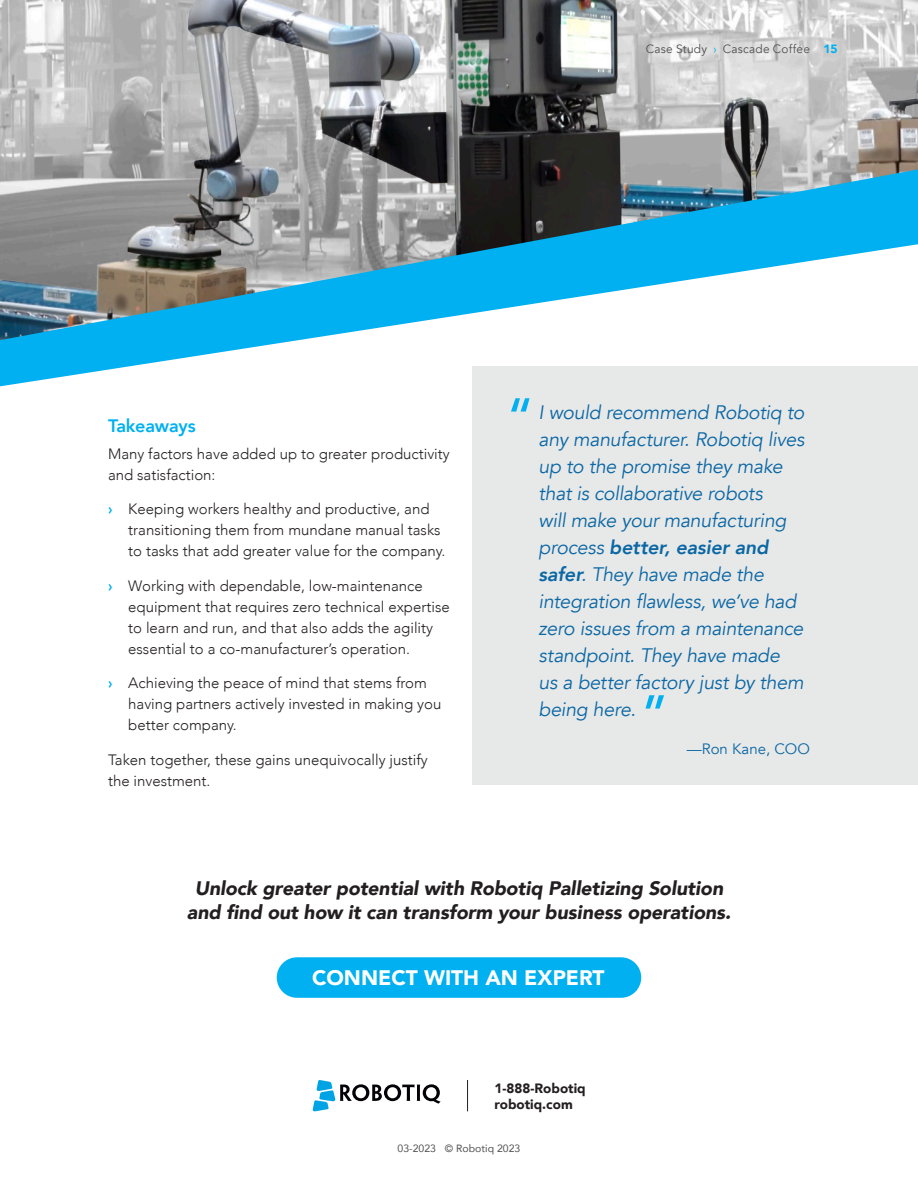
<style>
.page{position:relative;width:918px;height:1188px;background:#fff}
.page>*{position:absolute;margin:0;border:0;box-sizing:border-box;transform-origin:0 0}
.t1{font:500 54px "Avenir";color:#00b0f0}
.t2{font:900 21px "Avenir";color:#fff}
.t3{font:italic 19.5px/27px "Avenir";letter-spacing:-.015em;color:#0a67a4}
.t4{font:italic 900 19.5px/23.4px "Avenir";letter-spacing:-.005em;color:#231f20;text-align:center}
.t5{font:800 18px "Avenir";letter-spacing:-.01em;color:#00b0f0}
.t6{font:300 15px/21px "Avenir";color:#231f20}
.t7{font:15px "Avenir";color:#0a67a4}
.t8{font:900 13.5px/16.2px "Avenir";color:#231f20}
.t9{font:12px "Avenir";letter-spacing:.02em;color:#505051}
.t10{font:10.5px "Avenir";color:#505051}
.s1{color:#00b0f0}
.s2{font-weight:900;color:#00b0f0}
.s3{font-weight:800;color:#00b0f0}
.s4{font-weight:800}
</style>
<div class="page">
<div style="left:277px;top:957px;width:364px;height:41px;background:#00b0f0;border-radius:20px"></div>
<hr style="left:467px;top:1080px;width:1px;height:31px;background:#231f20">
<svg style="left:312px;top:1080px;width:129px;height:32px"></svg>
<svg style="left:0;top:340px;width:918px;height:46px"></svg>
<img style="left:0;top:0;width:918px;height:340px">
<div style="left:472px;top:367px;width:446px;height:418px;background:#e7e8e8"></div>
<p class="t9" style="left:646px;top:41px;width:193px">Case Study <span class="s1">›</span> Cascade Coffee <span class="s2">15</span></p>
<p class="t5" style="left:108px;top:412px;width:89px">Takeaways</p>
<p class="t6" style="left:108px;top:443px;width:343px">Many factors have added up to greater productivity and satisfaction:</p>
<p class="t6" style="left:128px;top:499px;width:319px;text-indent:-20px"><span class="s3">›</span> Keeping workers healthy and productive, and transitioning them from mundane manual tasks to tasks that add greater value for the company.</p>
<p class="t6" style="left:128px;top:575px;width:323px;text-indent:-20px"><span class="s3">›</span> Working with dependable, low-maintenance equipment that requires zero technical expertise to learn and run, and that also adds the agility essential to a co-manufacturer’s operation.</p>
<p class="t6" style="left:128px;top:673px;width:315px;text-indent:-20px"><span class="s3">›</span> Achieving the peace of mind that stems from having partners actively invested in making you better company.</p>
<p class="t6" style="left:108px;top:749px;width:321px">Taken together, these gains unequivocally justify the investment.</p>
<h1 class="t1" style="left:506px;top:371px;width:30px">“</h1>
<p class="t3" style="left:539px;top:399px;width:267px">I would recommend Robotiq to any manufacturer. Robotiq lives up to the promise they make that is collaborative robots<br>will make your manufacturing process <span class="s4">better, easier and safer</span>. They have made the integration flawless, we’ve had zero issues from a maintenance standpoint. They have made<br>us a better factory just by them being here.</p>
<h1 class="t1" style="left:641px;top:668px;width:30px">”</h1>
<p class="t7" style="left:687px;top:740px;width:125px">—Ron Kane, COO</p>
<h3 class="t4" style="left:187px;top:877px;width:546px">Unlock greater potential with Robotiq Palletizing Solution and find out how it can transform your business operations.</h3>
<h2 class="t2" style="left:312px;top:960px;width:294px">CONNECT WITH AN EXPERT</h2>
<p class="t8" style="left:495px;top:1080px;width:93px">1-888-Robotiq robotiq.com</p>
<p class="t10" style="left:398px;top:1140px;width:124px">03-2023 © Robotiq 2023</p>
</div>
